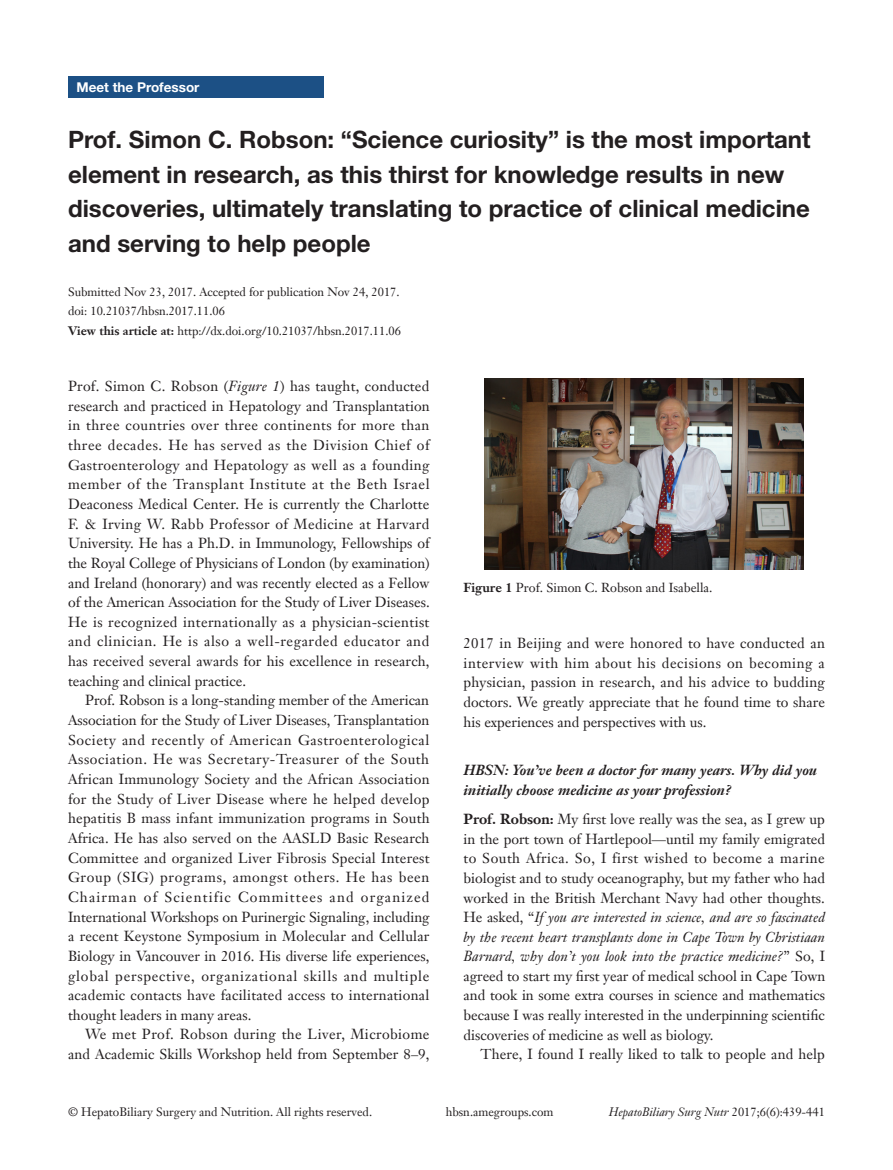
<style>
.page{position:relative;width:893px;height:1170px;background:#fff}
.page>*{position:absolute;margin:0;border:0;box-sizing:border-box;transform-origin:0 0}
.文题{font:700 24px/34.5px "Helvetica Neue LT Pro";color:#231f20}
.t1{font:14.25px/19.6px "Janson Text LT";letter-spacing:.005em;color:#231f20;text-align:justify}
.t2{font:italic 700 14.25px/19.5px "Janson Text LT";color:#231f20}
.t3{font:700 13.5px "Helvetica Neue LT Pro";color:#fff}
.t4{font:12.75px "Janson Text LT";color:#231f20}
.t5{font:12px "Janson Text LT";color:#231f20}
.t6{font:italic 12px "Janson Text LT";color:#231f20}
.s1{font-weight:700}
.s2{font-style:italic}
.s3{font-style:normal}
</style>
<div class="page">
<div style="left:68px;top:77px;width:255px;height:21px;background:#1c5085"></div>
<img style="left:485px;top:379px;width:319px;height:190px">
<p class="t3" style="left:77px;top:79px;width:125px">Meet the Professor</p>
<p class="文题" style="left:68px;top:122px;width:744px">Prof. Simon C. Robson: “Science curiosity” is the most important element in research, as this thirst for knowledge results in new discoveries, ultimately translating to practice of clinical medicine and serving to help people</p>
<p class="t5" style="left:68px;top:284px;width:333px">Submitted Nov 23, 2017. Accepted for publication Nov 24, 2017.</p>
<p class="t5" style="left:68px;top:303px;width:158px">doi: 10.21037/hbsn.2017.11.06</p>
<p class="t5" style="left:68px;top:323px;width:334px"><span class="s1">View this article at:</span> http://dx.doi.org/10.21037/hbsn.2017.11.06</p>
<p class="t1" style="left:68px;top:376px;width:363px">Prof. Simon C. Robson (<span class="s2">Figure 1</span>) has taught, conducted research and practiced in Hepatology and Transplantation in three countries over three continents for more than three decades. He has served as the Division Chief of Gastroenterology and Hepatology as well as a founding member of the Transplant Institute at the Beth Israel Deaconess Medical Center. He is currently the Charlotte F. &amp; Irving W. Rabb Professor of Medicine at Harvard University. He has a Ph.D. in Immunology, Fellowships of the Royal College of Physicians of London (by examination) and Ireland (honorary) and was recently elected as a Fellow of the American Association for the Study of Liver Diseases.<br>He is recognized internationally as a physician-scientist and clinician. He is also a well-regarded educator and has received several awards for his excellence in research, teaching and clinical practice.</p>
<p class="t1" style="left:68px;top:690px;width:363px;text-indent:17px">Prof. Robson is a long-standing member of the American Association for the Study of Liver Diseases, Transplantation Society and recently of American Gastroenterological Association. He was Secretary-Treasurer of the South African Immunology Society and the African Association for the Study of Liver Disease where he helped develop hepatitis B mass infant immunization programs in South Africa. He has also served on the AASLD Basic Research Committee and organized Liver Fibrosis Special Interest Group (SIG) programs, amongst others. He has been Chairman of Scientific Committees and organized International Workshops on Purinergic Signaling, including a recent Keystone Symposium in Molecular and Cellular Biology in Vancouver in 2016. His diverse life experiences, global perspective, organizational skills and multiple academic contacts have facilitated access to international thought leaders in many areas.</p>
<p class="t1" style="left:68px;top:1024px;width:363px;text-align:right">We met Prof. Robson during the Liver, Microbiome and Academic Skills Workshop held from September 8–9,</p>
<p class="t4" style="left:463px;top:579px;width:251px"><span class="s1">Figure 1</span> Prof. Simon C. Robson and Isabella.</p>
<p class="t1" style="left:463px;top:633px;width:363px">2017 in Beijing and were honored to have conducted an interview with him about his decisions on becoming a physician, passion in research, and his advice to budding doctors. We greatly appreciate that he found time to share his experiences and perspectives with us.</p>
<p class="t2" style="left:463px;top:760px;width:355px">HBSN: You’ve been a doctor for many years. Why did you initially choose medicine as your profession?</p>
<p class="t1" style="left:463px;top:809px;width:363px"><span class="s1">Prof. Robson:</span> My first love really was the sea, as I grew up in the port town of Hartlepool—until my family emigrated to South Africa. So, I first wished to become a marine biologist and to study oceanography, but my father who had worked in the British Merchant Navy had other thoughts.<br>He asked, “<span class="s2">If you are interested in science, and are so fascinated by the recent heart transplants done in Cape Town by Christiaan Barnard, why don’t you look into the practice medicine?</span>” So, I agreed to start my first year of medical school in Cape Town and took in some extra courses in science and mathematics because I was really interested in the underpinning scientific discoveries of medicine as well as biology.</p>
<p class="t1" style="left:480px;top:1044px;width:346px">There, I found I really liked to talk to people and help</p>
<p class="t5" style="left:68px;top:1104px;width:306px">© HepatoBiliary Surgery and Nutrition. All rights reserved.</p>
<p class="t5" style="left:446px;top:1104px;width:109px">hbsn.amegroups.com</p>
<p class="t6" style="left:609px;top:1104px;width:217px">HepatoBiliary Surg Nutr <span class="s3">2017;6(6):439-441</span></p>
</div>
